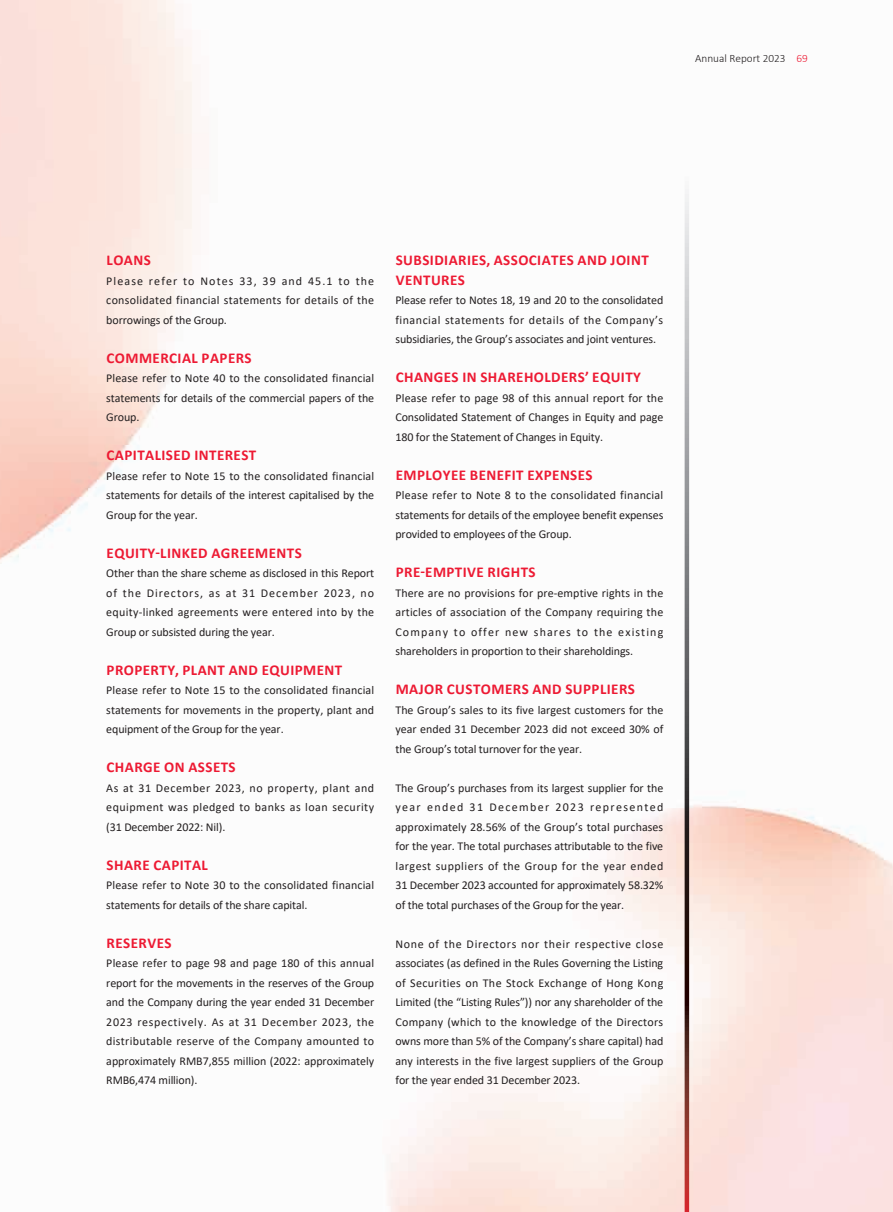
<style>
.page{position:relative;width:893px;height:1212px;background:#fff}
.page>*{position:absolute;margin:0;border:0;box-sizing:border-box;transform-origin:0 0}
.t1{font:700 15px/19.5px "Calibri";letter-spacing:.03em;color:#ed1a33}
.t2{font:12px/19.5px "Calibri";letter-spacing:-.01em;color:#231f20;text-align:justify}
.t3{font:12px/19.5px "Calibri";letter-spacing:.01em;color:#231f20}
.t4{font:300 11.25px "Calibri";color:#231f20}
.s1{color:#ed1a33}
</style>
<div class="page">
<img style="left:0;top:0;width:893px;height:1212px">
<svg style="left:685px;top:176px;width:4px;height:1036px;background:#7a6666"></svg>
<p class="t4" style="left:695px;top:51px;width:114px">Annual Report 2023 <span class="s1">69</span></p>
<p class="t1" style="left:107px;top:250px;width:46px">LOANS</p>
<p class="t2" style="left:106px;top:271px;width:269px">Please refer to Notes 33, 39 and 45.1 to the consolidated financial statements for details of the borrowings of the Group.</p>
<p class="t1" style="left:107px;top:348px;width:147px">COMMERCIAL PAPERS</p>
<p class="t2" style="left:106px;top:368px;width:269px">Please refer to Note 40 to the consolidated financial statements for details of the commercial papers of the Group.</p>
<p class="t1" style="left:107px;top:445px;width:151px">CAPITALISED INTEREST</p>
<p class="t2" style="left:106px;top:466px;width:269px">Please refer to Note 15 to the consolidated financial statements for details of the interest capitalised by the Group for the year.</p>
<p class="t1" style="left:107px;top:543px;width:197px">EQUITY-LINKED AGREEMENTS</p>
<p class="t2" style="left:106px;top:563px;width:269px">Other than the share scheme as disclosed in this Report of the Directors, as at 31 December 2023, no equity-linked agreements were entered into by the Group or subsisted during the year.</p>
<p class="t1" style="left:107px;top:660px;width:237px">PROPERTY, PLANT AND EQUIPMENT</p>
<p class="t2" style="left:106px;top:680px;width:269px">Please refer to Note 15 to the consolidated financial statements for movements in the property, plant and equipment of the Group for the year.</p>
<p class="t1" style="left:107px;top:757px;width:131px">CHARGE ON ASSETS</p>
<p class="t2" style="left:106px;top:778px;width:269px">As at 31 December 2023, no property, plant and equipment was pledged to banks as loan security (31 December 2022: Nil).</p>
<p class="t1" style="left:107px;top:855px;width:103px">SHARE CAPITAL</p>
<p class="t3" style="left:106px;top:875px;width:269px">Please refer to Note 30 to the consolidated financial statements for details of the share capital.</p>
<p class="t1" style="left:107px;top:933px;width:66px">RESERVES</p>
<p class="t2" style="left:106px;top:953px;width:269px">Please refer to page 98 and page 180 of this annual report for the movements in the reserves of the Group and the Company during the year ended 31 December 2023 respectively. As at 31 December 2023, the distributable reserve of the Company amounted to approximately RMB7,855 million (2022: approximately RMB6,474 million).</p>
<p class="t1" style="left:396px;top:250px;width:255px">SUBSIDIARIES, ASSOCIATES AND JOINT<br>VENTURES</p>
<p class="t2" style="left:395px;top:290px;width:269px">Please refer to Notes 18, 19 and 20 to the consolidated financial statements for details of the Company’s subsidiaries, the Group’s associates and joint ventures.</p>
<p class="t1" style="left:396px;top:367px;width:247px">CHANGES IN SHAREHOLDERS’ EQUITY</p>
<p class="t2" style="left:395px;top:388px;width:269px">Please refer to page 98 of this annual report for the Consolidated Statement of Changes in Equity and page 180 for the Statement of Changes in Equity.</p>
<p class="t1" style="left:396px;top:465px;width:198px">EMPLOYEE BENEFIT EXPENSES</p>
<p class="t2" style="left:395px;top:485px;width:269px">Please refer to Note 8 to the consolidated financial statements for details of the employee benefit expenses provided to employees of the Group.</p>
<p class="t1" style="left:396px;top:562px;width:141px">PRE-EMPTIVE RIGHTS</p>
<p class="t2" style="left:395px;top:583px;width:269px">There are no provisions for pre-emptive rights in the articles of association of the Company requiring the Company to offer new shares to the existing shareholders in proportion to their shareholdings.</p>
<p class="t1" style="left:396px;top:679px;width:241px">MAJOR CUSTOMERS AND SUPPLIERS</p>
<p class="t2" style="left:395px;top:700px;width:269px">The Group’s sales to its five largest customers for the year ended 31 December 2023 did not exceed 30% of the Group’s total turnover for the year.</p>
<p class="t2" style="left:395px;top:778px;width:269px">The Group’s purchases from its largest supplier for the year ended 31 December 2023 represented approximately 28.56% of the Group’s total purchases for the year. The total purchases attributable to the five largest suppliers of the Group for the year ended 31 December 2023 accounted for approximately 58.32% of the total purchases of the Group for the year.</p>
<p class="t2" style="left:395px;top:934px;width:269px">None of the Directors nor their respective close associates (as defined in the Rules Governing the Listing of Securities on The Stock Exchange of Hong Kong Limited (the “Listing Rules”)) nor any shareholder of the Company (which to the knowledge of the Directors owns more than 5% of the Company’s share capital) had any interests in the five largest suppliers of the Group for the year ended 31 December 2023.</p>
</div>
